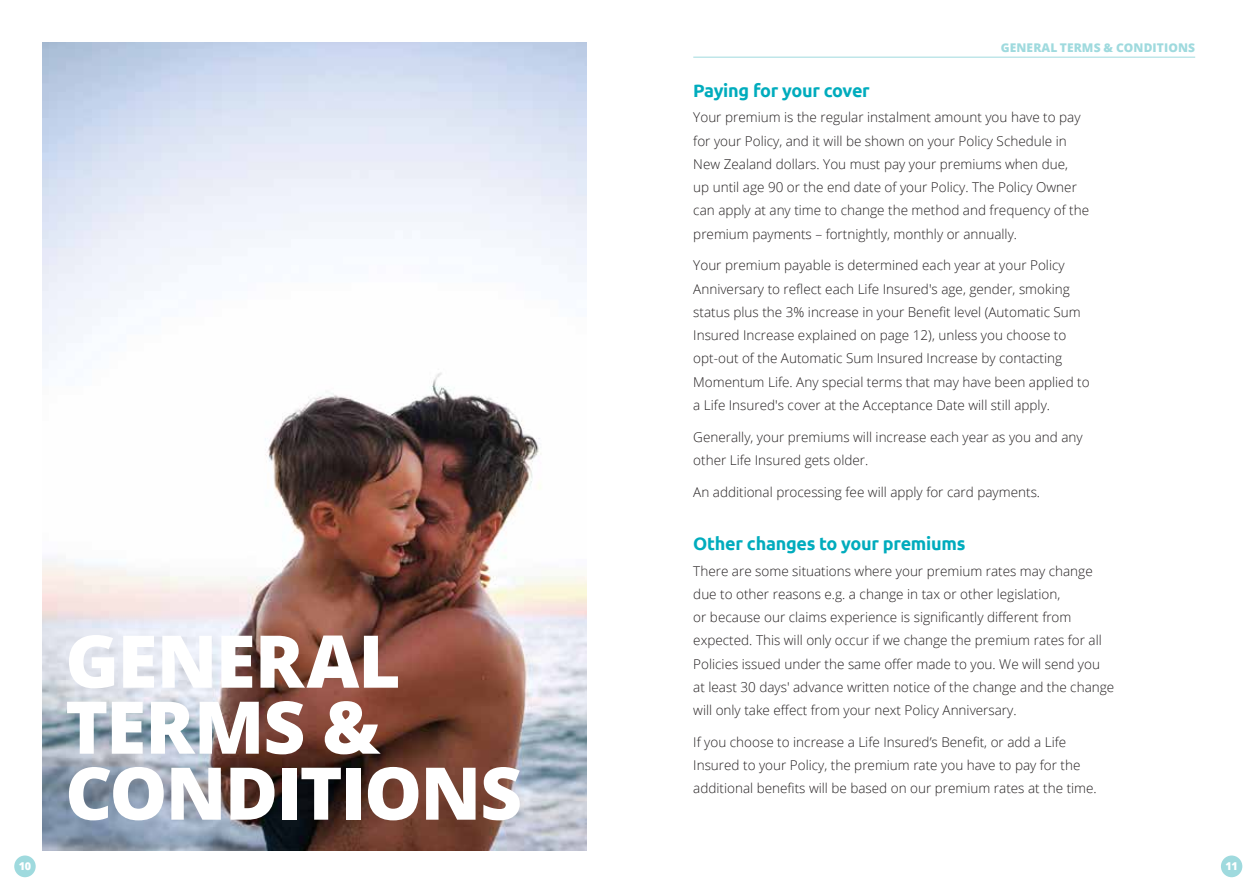
<style>
.page{position:relative;width:1259px;height:893px;background:#fff}
.page>*{position:absolute;margin:0;border:0;box-sizing:border-box;transform-origin:0 0}
.t1{font:800 72.75px/66px "Open Sans";letter-spacing:-.025em;color:#fff}
.t2{font:700 18px "Ubuntu";letter-spacing:-.015em;color:#00acbd}
.t3{font:300 13.5px/23.2px "Open Sans";color:#231f20}
.t4{font:800 12px "Open Sans";letter-spacing:.01em;color:#9fdade}
.t5{font:800 10.8px "Open Sans";color:#fff}
</style>
<div class="page">
<div style="left:14px;top:855px;width:22px;height:22px;background:#9fdade;border-radius:50%"></div>
<div style="left:1221px;top:855px;width:21px;height:22px;background:#9fdade;border-radius:50%"></div>
<img style="left:43px;top:43px;width:544px;height:807px">
<hr style="left:693px;top:57px;width:502px;height:1px;background:#9fdade">
<h1 class="t1" style="left:65px;top:624px;width:458px">GENERAL<br>TERMS &amp;<br>CONDITIONS</h1>
<p class="t4" style="left:1000px;top:38px;width:196px">GENERAL TERMS &amp; CONDITIONS</p>
<h2 class="t2" style="left:693px;top:80px;width:178px">Paying for your cover</h2>
<p class="t3" style="left:693px;top:105px;width:397px">Your premium is the regular instalment amount you have to pay for your Policy, and it will be shown on your Policy Schedule in New Zealand dollars. You must pay your premiums when due,<br>up until age 90 or the end date of your Policy. The Policy Owner can apply at any time to change the method and frequency of the premium payments – fortnightly, monthly or annually.</p>
<p class="t3" style="left:693px;top:253px;width:398px">Your premium payable is determined each year at your Policy Anniversary to reflect each Life Insured's age, gender, smoking status plus the 3% increase in your Benefit level (Automatic Sum Insured Increase explained on page 12), unless you choose to opt-out of the Automatic Sum Insured Increase by contacting Momentum Life. Any special terms that may have been applied to a Life Insured's cover at the Acceptance Date will still apply.</p>
<p class="t3" style="left:693px;top:425px;width:391px">Generally, your premiums will increase each year as you and any other Life Insured gets older.</p>
<p class="t3" style="left:693px;top:480px;width:348px">An additional processing fee will apply for card payments.</p>
<h2 class="t2" style="left:693px;top:533px;width:274px">Other changes to your premiums</h2>
<p class="t3" style="left:693px;top:559px;width:422px">There are some situations where your premium rates may change due to other reasons e.g. a change in tax or other legislation,<br>or because our claims experience is significantly different from expected. This will only occur if we change the premium rates for all Policies issued under the same offer made to you. We will send you at least 30 days' advance written notice of the change and the change will only take effect from your next Policy Anniversary.</p>
<p class="t3" style="left:693px;top:730px;width:405px">If you choose to increase a Life Insured’s Benefit, or add a Life<br>Insured to your Policy, the premium rate you have to pay for the additional benefits will be based on our premium rates at the time.</p>
<p class="t5" style="left:19px;top:858px;width:14px">10</p>
<p class="t5" style="left:1225px;top:858px;width:14px">11</p>
</div>
